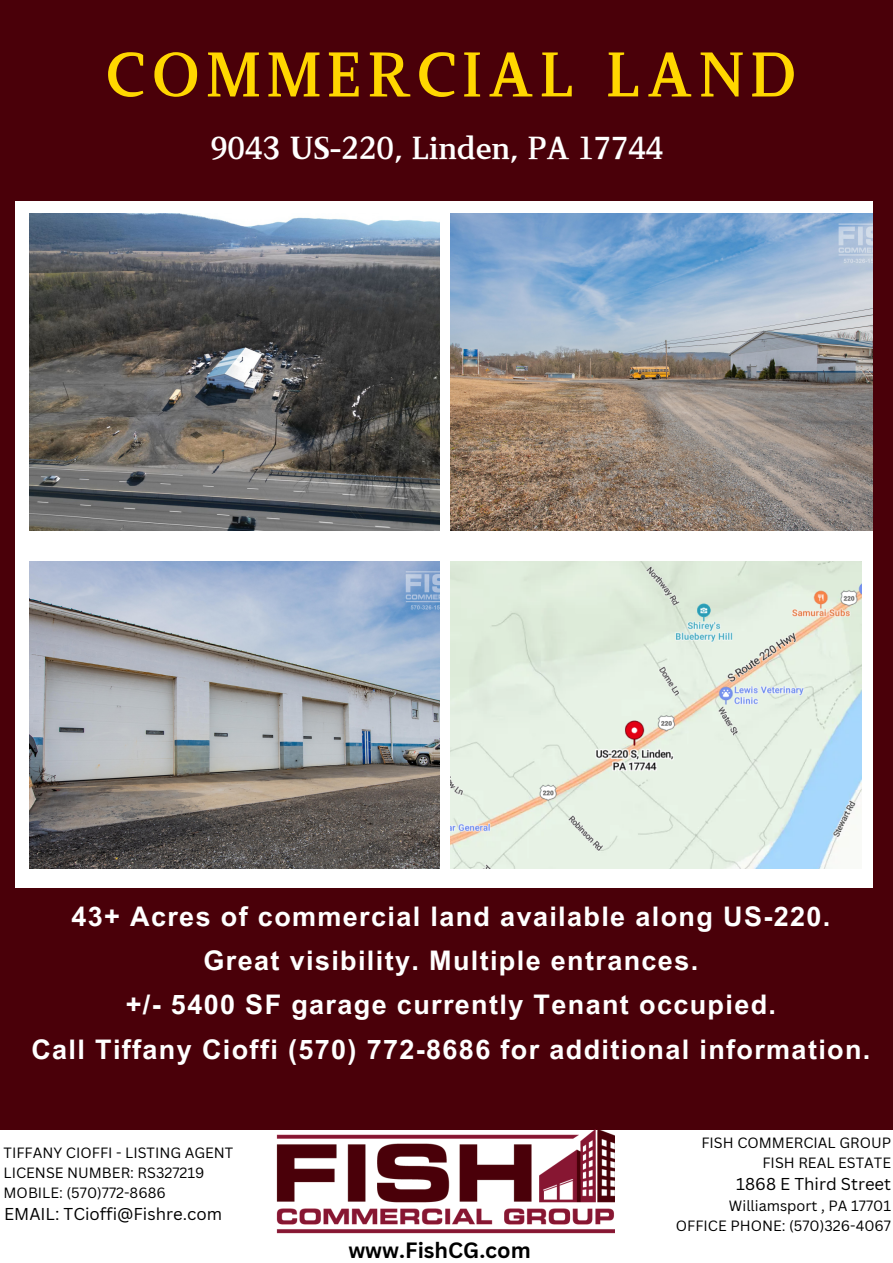
<style>
.page{position:relative;width:893px;height:1263px;background:#4a0009}
.page>*{position:absolute;margin:0;border:0;box-sizing:border-box;transform-origin:0 0}
.t1{font:64.72px "Canva Bumper Crop";letter-spacing:.105em;color:#ffd700}
.t2{font:33px "Canva Bumper Crop";color:#fff}
.t3{font:700 27px/44.4px "Arial MT Pro";letter-spacing:.05em;color:#fff;text-align:center}
.t4{font:700 21.52px "Canva Sans";color:#000}
.t5{font:16.73px "Canva Sans";color:#000}
.t6{font:14.48px/20px "Canva Sans";color:#000;text-align:right}
</style>
<div class="page">
<div style="left:15px;top:202px;width:857px;height:686px;background:#fff"></div>
<img style="left:29px;top:213px;width:411px;height:317px">
<img style="left:451px;top:561px;width:410px;height:307px">
<img style="left:451px;top:213px;width:422px;height:317px">
<img style="left:29px;top:561px;width:411px;height:307px">
<div style="left:0;top:1130px;width:893px;height:133px;background:#fff"></div>
<img style="left:277px;top:1129px;width:337px;height:105px">
<h2 class="t1" style="left:105px;top:38px;width:692px">COMMERCIAL LAND</h2>
<h5 class="t2" style="left:210px;top:129px;width:455px">9043 US-220, Linden, PA 17744</h5>
<h3 class="t3" style="left:31px;top:897px;width:840px">43+ Acres of commercial land available along US-220.<br>Great visibility. Multiple entrances.<br>+/- 5400 SF garage currently Tenant occupied.<br>Call Tiffany Cioffi (570) 772-8686 for additional information.</h3>
<p class="t6" style="left:4px;top:1142px;width:231px;text-align:left">TIFFANY CIOFFI - LISTING AGENT<br>LICENSE NUMBER: RS327219<br>MOBILE: (570)772-8686</p>
<p class="t5" style="left:4px;top:1202px;width:219px">EMAIL: TCioffi@Fishre.com</p>
<p class="t4" style="left:348px;top:1235px;width:184px">www.FishCG.com</p>
<h4 class="t6" style="left:701px;top:1132px;width:191px">FISH COMMERCIAL GROUP<br>FISH REAL ESTATE</h4>
<h4 class="t5" style="left:736px;top:1172px;width:156px">1868 E Third Street</h4>
<h4 class="t6" style="left:676px;top:1196px;width:217px">Williamsport , PA 17701<br>OFFICE PHONE: (570)326-4067</h4>
</div>
